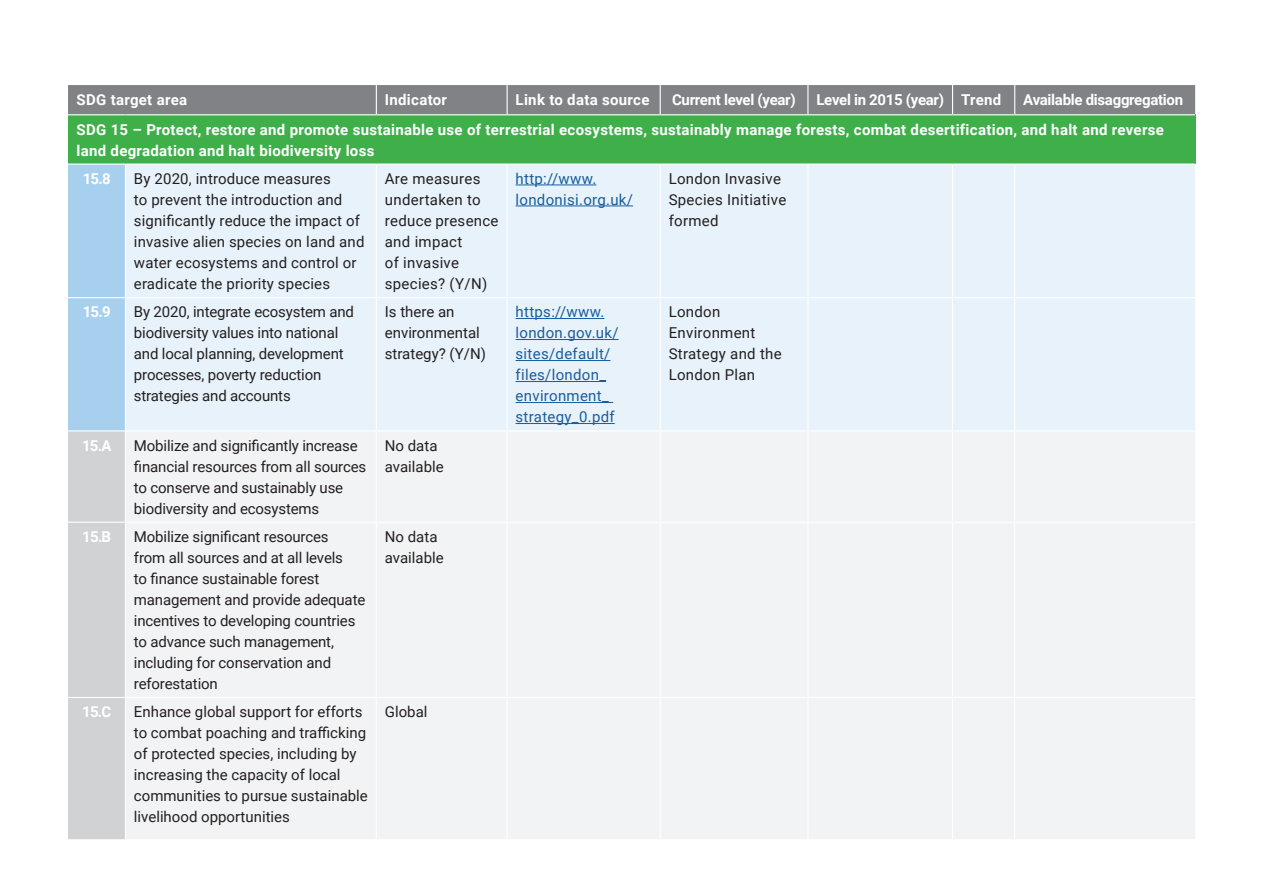
<style>
.page{position:relative;width:1263px;height:893px;background:#fff}
.page>*{position:absolute;margin:0;border:0;box-sizing:border-box;transform-origin:0 0}
.t1{font:15px/21px "Roboto";color:#231f20}
.t2{font:700 15px/21px "Roboto";letter-spacing:.02em;color:#fff}
.t3{font:15px/21px "Roboto";letter-spacing:.02em;color:#231f20}
.t4{font:15px/21px "Roboto";letter-spacing:.02em;color:#175d9e}
.t5{font:700 15px "Roboto";letter-spacing:-.02em;color:#fff}
</style>
<div class="page">
<div style="left:68px;top:115px;width:1127px;height:49px;background:#3eaf49"></div>
<div style="left:126px;top:165px;width:1069px;height:265px;background:#e8f2fa"></div>
<svg style="left:68px;top:165px;width:57px;height:674px;background:#c0d1de"></svg>
<div style="left:126px;top:432px;width:1069px;height:407px;background:#f2f3f4"></div>
<div style="left:68px;top:85px;width:1127px;height:29px;background:#808285"></div>
<hr style="left:376px;top:165px;width:1px;height:132px;background:#fff">
<hr style="left:506px;top:165px;width:2px;height:132px;background:#fff">
<hr style="left:660px;top:165px;width:1px;height:132px;background:#fff">
<hr style="left:807px;top:165px;width:1px;height:132px;background:#fff">
<hr style="left:952px;top:165px;width:1px;height:132px;background:#fff">
<hr style="left:1014px;top:165px;width:1px;height:132px;background:#fff">
<hr style="left:376px;top:298px;width:1px;height:132px;background:#fff">
<hr style="left:506px;top:298px;width:2px;height:132px;background:#fff">
<hr style="left:660px;top:298px;width:1px;height:132px;background:#fff">
<hr style="left:807px;top:298px;width:1px;height:132px;background:#fff">
<hr style="left:952px;top:298px;width:1px;height:132px;background:#fff">
<hr style="left:1014px;top:298px;width:1px;height:132px;background:#fff">
<hr style="left:376px;top:431px;width:1px;height:91px;background:#fff">
<hr style="left:506px;top:431px;width:2px;height:91px;background:#fff">
<hr style="left:660px;top:431px;width:1px;height:91px;background:#fff">
<hr style="left:807px;top:431px;width:1px;height:91px;background:#fff">
<hr style="left:952px;top:431px;width:1px;height:91px;background:#fff">
<hr style="left:1014px;top:431px;width:1px;height:91px;background:#fff">
<hr style="left:376px;top:523px;width:1px;height:174px;background:#fff">
<hr style="left:506px;top:523px;width:2px;height:174px;background:#fff">
<hr style="left:660px;top:523px;width:1px;height:174px;background:#fff">
<hr style="left:807px;top:523px;width:1px;height:174px;background:#fff">
<hr style="left:952px;top:523px;width:1px;height:174px;background:#fff">
<hr style="left:1014px;top:523px;width:1px;height:174px;background:#fff">
<hr style="left:376px;top:698px;width:1px;height:141px;background:#fff">
<hr style="left:506px;top:698px;width:2px;height:141px;background:#fff">
<hr style="left:660px;top:698px;width:1px;height:141px;background:#fff">
<hr style="left:807px;top:698px;width:1px;height:141px;background:#fff">
<hr style="left:952px;top:698px;width:1px;height:141px;background:#fff">
<hr style="left:1014px;top:698px;width:1px;height:141px;background:#fff">
<hr style="left:68px;top:163px;width:57px;height:2px;background:#fff">
<hr style="left:125px;top:163px;width:251px;height:2px;background:#fff">
<hr style="left:376px;top:163px;width:131px;height:2px;background:#fff">
<hr style="left:507px;top:163px;width:153px;height:2px;background:#fff">
<hr style="left:660px;top:163px;width:148px;height:2px;background:#fff">
<hr style="left:808px;top:163px;width:144px;height:2px;background:#fff">
<hr style="left:952px;top:163px;width:63px;height:2px;background:#fff">
<hr style="left:1015px;top:163px;width:180px;height:2px;background:#fff">
<hr style="left:660px;top:297px;width:148px;height:1px;background:#fff">
<hr style="left:808px;top:297px;width:144px;height:1px;background:#fff">
<hr style="left:68px;top:297px;width:57px;height:1px;background:#fff">
<hr style="left:125px;top:297px;width:251px;height:1px;background:#fff">
<hr style="left:376px;top:297px;width:131px;height:1px;background:#fff">
<hr style="left:507px;top:297px;width:153px;height:1px;background:#fff">
<hr style="left:952px;top:297px;width:63px;height:1px;background:#fff">
<hr style="left:1015px;top:297px;width:180px;height:1px;background:#fff">
<hr style="left:68px;top:430px;width:57px;height:1px;background:#fff">
<hr style="left:68px;top:522px;width:57px;height:1px;background:#fff">
<hr style="left:125px;top:522px;width:251px;height:1px;background:#fff">
<hr style="left:376px;top:522px;width:131px;height:1px;background:#fff">
<hr style="left:507px;top:522px;width:153px;height:1px;background:#fff">
<hr style="left:660px;top:522px;width:148px;height:1px;background:#fff">
<hr style="left:808px;top:522px;width:144px;height:1px;background:#fff">
<hr style="left:952px;top:522px;width:63px;height:1px;background:#fff">
<hr style="left:1015px;top:522px;width:180px;height:1px;background:#fff">
<hr style="left:68px;top:697px;width:57px;height:1px;background:#fff">
<hr style="left:125px;top:697px;width:251px;height:1px;background:#fff">
<hr style="left:376px;top:697px;width:131px;height:1px;background:#fff">
<hr style="left:507px;top:697px;width:153px;height:1px;background:#fff">
<hr style="left:660px;top:697px;width:148px;height:1px;background:#fff">
<hr style="left:808px;top:697px;width:144px;height:1px;background:#fff">
<hr style="left:952px;top:697px;width:63px;height:1px;background:#fff">
<hr style="left:1015px;top:697px;width:180px;height:1px;background:#fff">
<hr style="left:516px;top:185px;width:80px;height:1px;background:#175d9e">
<hr style="left:516px;top:206px;width:117px;height:1px;background:#175d9e">
<hr style="left:516px;top:318px;width:88px;height:1px;background:#175d9e">
<hr style="left:516px;top:339px;width:103px;height:1px;background:#175d9e">
<hr style="left:516px;top:360px;width:94px;height:1px;background:#175d9e">
<hr style="left:516px;top:381px;width:90px;height:1px;background:#175d9e">
<hr style="left:516px;top:402px;width:97px;height:1px;background:#175d9e">
<hr style="left:516px;top:423px;width:99px;height:1px;background:#175d9e">
<p class="t2" style="left:77px;top:88px;width:112px">SDG target area</p>
<p class="t2" style="left:385px;top:88px;width:64px">Indicator</p>
<p class="t2" style="left:516px;top:88px;width:135px">Link to data source</p>
<p class="t5" style="left:672px;top:89px;width:125px">Current level (year)</p>
<p class="t5" style="left:816px;top:89px;width:129px">Level in 2015 (year)</p>
<p class="t2" style="left:961px;top:88px;width:42px">Trend</p>
<p class="t5" style="left:1023px;top:89px;width:161px">Available disaggregation</p>
<p class="t2" style="left:77px;top:118px;width:1089px">SDG 15 – Protect, restore and promote sustainable use of terrestrial ecosystems, sustainably manage forests, combat desertification, and halt and reverse land degradation and halt biodiversity loss</p>
<p class="t2" style="left:83px;top:167px;width:29px">15.8</p>
<p class="t1" style="left:134px;top:167px;width:232px">By 2020, introduce measures<br>to prevent the introduction and significantly reduce the impact of invasive alien species on land and water ecosystems and control or eradicate the priority species</p>
<p class="t3" style="left:385px;top:167px;width:115px">Are measures undertaken to reduce presence and impact<br>of invasive species? (Y/N)</p>
<p class="t4" style="left:516px;top:167px;width:119px">http://www. londonisi.org.uk/</p>
<p class="t3" style="left:669px;top:167px;width:119px">London Invasive<br>Species Initiative formed</p>
<p class="t2" style="left:83px;top:301px;width:29px">15.9</p>
<p class="t1" style="left:134px;top:301px;width:222px">By 2020, integrate ecosystem and biodiversity values into national and local planning, development processes, poverty reduction</p>
<p class="t1" style="left:134px;top:385px;width:158px">strategies and accounts</p>
<p class="t1" style="left:385px;top:301px;width:103px">Is there an environmental strategy? (Y/N)</p>
<p class="t4" style="left:516px;top:301px;width:104px">https://www. london.gov.uk/ sites/default/ files/london_ environment_ strategy_0.pdf</p>
<p class="t3" style="left:669px;top:301px;width:115px">London<br>Environment<br>Strategy and the<br>London Plan</p>
<p class="t2" style="left:82px;top:434px;width:31px">15.A</p>
<p class="t1" style="left:134px;top:434px;width:225px">Mobilize and significantly increase</p>
<p class="t1" style="left:134px;top:455px;width:234px">financial resources from all sources to conserve and sustainably use biodiversity and ecosystems</p>
<p class="t1" style="left:385px;top:434px;width:60px">No data available</p>
<p class="t2" style="left:82px;top:526px;width:30px">15.B</p>
<p class="t1" style="left:134px;top:526px;width:233px">Mobilize significant resources<br>from all sources and at all levels<br>to finance sustainable forest management and provide adequate incentives to developing countries to advance such management, including for conservation and reforestation</p>
<p class="t1" style="left:385px;top:526px;width:60px">No data available</p>
<p class="t2" style="left:82px;top:701px;width:31px">15.C</p>
<p class="t1" style="left:134px;top:701px;width:234px">Enhance global support for efforts to combat poaching and trafficking of protected species, including by</p>
<p class="t1" style="left:134px;top:764px;width:235px">increasing the capacity of local communities to pursue sustainable livelihood opportunities</p>
<p class="t1" style="left:385px;top:701px;width:44px">Global</p>
</div>
